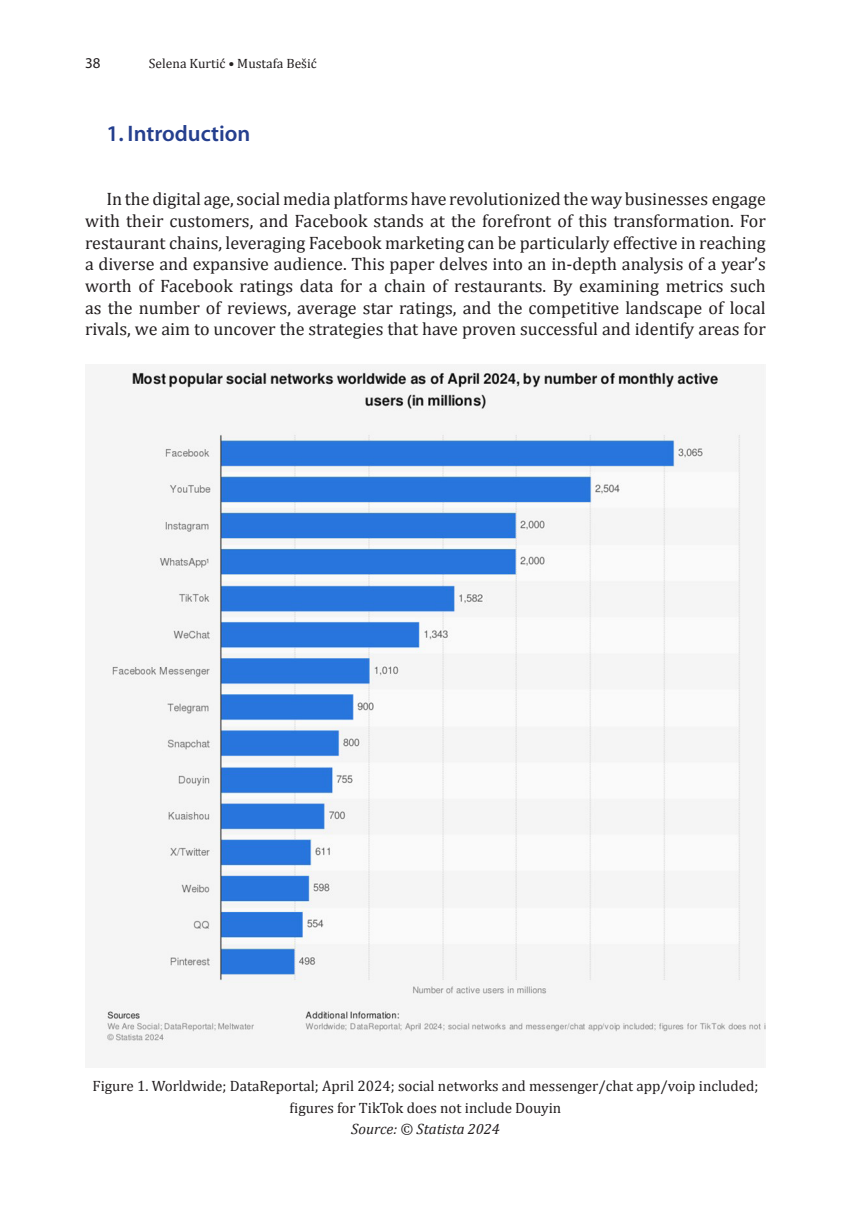
<style>
.page{position:relative;width:851px;height:1212px;background:#fff}
.page>*{position:absolute;margin:0;border:0;box-sizing:border-box;transform-origin:0 0}
.t1{font:600 22.5px "Myriad Pro";color:#253f8e}
.Cambria_text{font:18px/21.6px "Cambria";color:#231f20;text-align:justify}
.Cambria_potpis_slika{font:15px/21.6px "Cambria";color:#231f20;text-align:center}
.Potpis{font:italic 15px "Cambria";color:#231f20}
.t2{font:15px "Myriad Pro";color:#231f20}
.t3{font:13.5px "Cambria";color:#231f20}
</style>
<div class="page">
<img style="left:105px;top:364px;width:660px;height:704px">
<p class="t2" style="left:85px;top:54px;width:17px">38</p>
<p class="t3" style="left:149px;top:55px;width:169px">Selena Kurtić • Mustafa Bešić</p>
<p class="t1" style="left:106px;top:119px;width:146px">1. Introduction</p>
<p class="Cambria_text" style="left:85px;top:188px;width:682px;text-indent:21px">In the digital age, social media platforms have revolutionized the way businesses engage with their customers, and Facebook stands at the forefront of this transformation. For restaurant chains, leveraging Facebook marketing can be particularly effective in reaching a diverse and expansive audience. This paper delves into an in-depth analysis of a year’s worth of Facebook ratings data for a chain of restaurants. By examining metrics such as the number of reviews, average star ratings, and the competitive landscape of local rivals, we aim to uncover the strategies that have proven successful and identify areas for</p>
<p class="Cambria_potpis_slika" style="left:93px;top:1075px;width:667px">Figure 1. Worldwide; DataReportal; April 2024; social networks and messenger/chat app/voip included; figures for TikTok does not include Douyin</p>
<p class="Potpis" style="left:351px;top:1119px;width:150px">Source: © Statista 2024</p>
</div>
